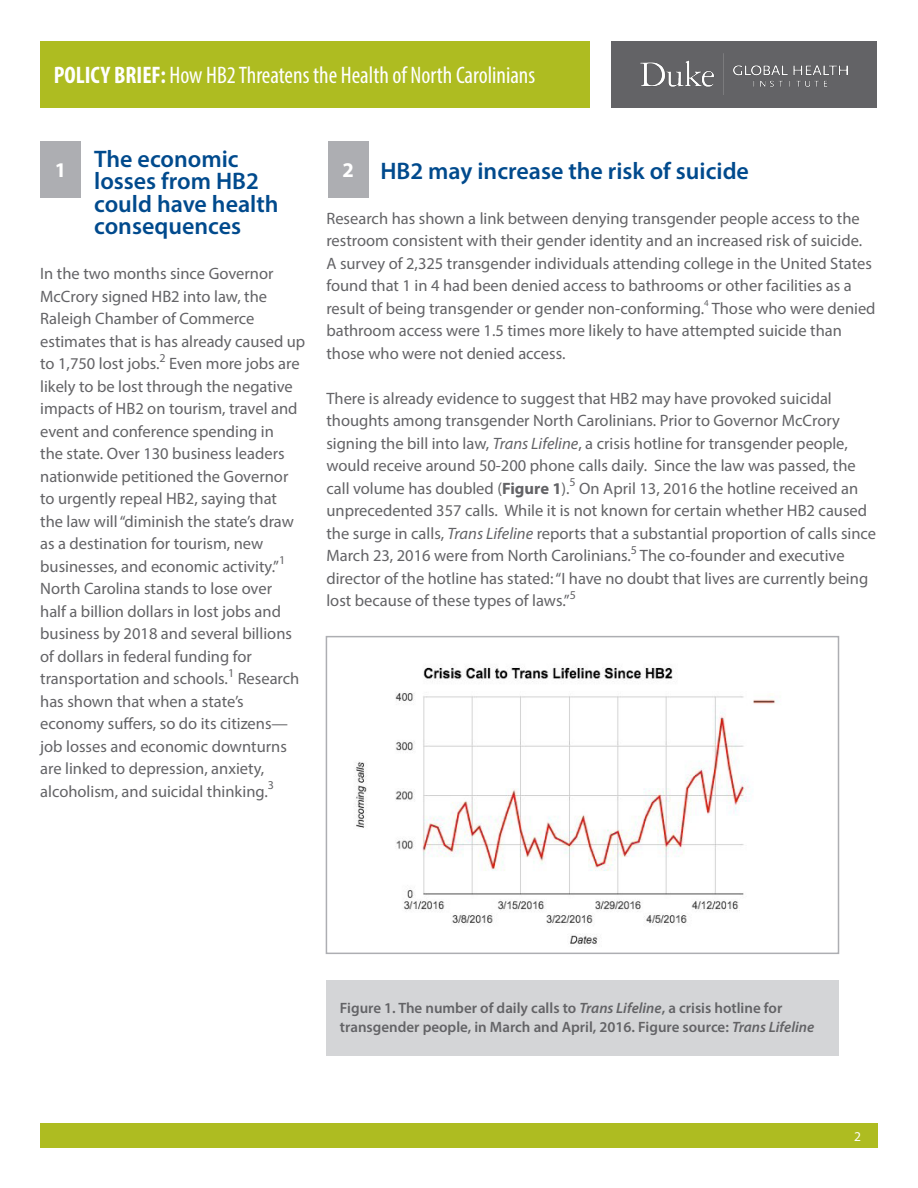
<style>
.page{position:relative;width:918px;height:1188px;background:#fff}
.page>*{position:absolute;margin:0;border:0;box-sizing:border-box;transform-origin:0 0}
.Faculty_title{font:600 24px/22.5px "Myriad Pro";color:#004a8d}
.t1{font:condensed 24px "Myriad Pro";color:#fff}
.text{font:700 21px "Myriad Pro";color:#fff}
.Faculty_title-2{font:16.5px/22.5px "Myriad Pro";color:#636366}
.Faculty_title-3{font:600 15px/19.5px "Myriad Pro";color:#636366}
.Faculty_title-4{font:13.5px "Myriad Pro";color:#fff}
.Faculty_title-5{font:12px "Myriad Pro";color:#636366}
.Faculty_title-6{font:9px "Myriad Pro";color:#636366}
.s1{font-weight:700}
.s2{font-style:italic}
</style>
<div class="page">
<div style="left:40px;top:41px;width:550px;height:67px;background:#aebc21"></div>
<div style="left:611px;top:41px;width:266px;height:67px;background:#636366"></div>
<div style="left:40px;top:1123px;width:837px;height:25px;background:#aebc21"></div>
<img style="left:640px;top:54px;width:208px;height:40px">
<div style="left:40px;top:141px;width:41px;height:57px;background:#adaeb2"></div>
<div style="left:328px;top:141px;width:41px;height:57px;background:#adaeb2"></div>
<img style="left:355px;top:665px;width:424px;height:279px">
<div style="left:326px;top:636px;width:513px;height:318px;border:2px solid #adaeb2"></div>
<div style="left:326px;top:981px;width:513px;height:75px;background:#d4d5d7"></div>
<h1 class="t1" style="left:54px;top:61px;width:483px"><span class="s1">POLICY BRIEF:</span> How HB2 Threatens the Health of North Carolinians</h1>
<p class="Faculty_title" style="left:94px;top:147px;width:186px">The economic losses from HB2 could have health consequences</p>
<p class="Faculty_title-2" style="left:40px;top:262px;width:267px">In the two months since Governor<br>McCrory signed HB2 into law, the<br>Raleigh Chamber of Commerce estimates that is has already caused up to 1,750 lost jobs.</p>
<p class="text" style="left:55px;top:157px;width:13px">1</p>
<p class="Faculty_title-5" style="left:160px;top:350px;width:8px">2</p>
<p class="Faculty_title-2" style="left:40px;top:352px;width:261px;text-indent:129px">Even more jobs are likely to be lost through the negative impacts of HB2 on tourism, travel and event and conference spending in the state. Over 130 business leaders nationwide petitioned the Governor to urgently repeal HB2, saying that the law will “diminish the state’s draw as a destination for tourism, new businesses, and economic activity.”</p>
<p class="Faculty_title-5" style="left:279px;top:553px;width:8px">1</p>
<p class="Faculty_title-2" style="left:40px;top:577px;width:253px">North Carolina stands to lose over half a billion dollars in lost jobs and business by 2018 and several billions of dollars in federal funding for transportation and schools.</p>
<p class="Faculty_title-5" style="left:228px;top:665px;width:8px">1</p>
<p class="Faculty_title-2" style="left:40px;top:667px;width:261px;text-indent:197px">Research has shown that when a state’s economy suffers, so do its citizens— job losses and economic downturns are linked to depression, anxiety, alcoholism, and suicidal thinking.</p>
<p class="Faculty_title-5" style="left:268px;top:778px;width:8px">3</p>
<p class="text" style="left:343px;top:157px;width:13px">2</p>
<p class="Faculty_title" style="left:380px;top:159px;width:370px">HB2 may increase the risk of suicide</p>
<p class="Faculty_title-2" style="left:326px;top:206px;width:547px">Research has shown a link between denying transgender people access to the restroom consistent with their gender identity and an increased risk of suicide.<br>A survey of 2,325 transgender individuals attending college in the United States found that 1 in 4 had been denied access to bathrooms or other facilities as a result of being transgender or gender non-conforming.</p>
<p class="Faculty_title-6" style="left:704px;top:297px;width:6px">4</p>
<p class="Faculty_title-2" style="left:326px;top:296px;width:551px;text-indent:385px">Those who were denied bathroom access were 1.5 times more likely to have attempted suicide than those who were not denied access.</p>
<p class="Faculty_title-2" style="left:326px;top:386px;width:531px">There is already evidence to suggest that HB2 may have provoked suicidal thoughts among transgender North Carolinians. Prior to Governor McCrory signing the bill into law, <span class="s2">Trans Lifeline</span>, a crisis hotline for transgender people, would receive around 50-200 phone calls daily. Since the law was passed, the call volume has doubled (<span class="s1">Figure 1</span>).</p>
<p class="Faculty_title-5" style="left:570px;top:475px;width:8px">5</p>
<p class="Faculty_title-2" style="left:326px;top:476px;width:551px;text-indent:253px">On April 13, 2016 the hotline received an unprecedented 357 calls. While it is not known for certain whether HB2 caused the surge in calls, <span class="s2">Trans Lifeline</span> reports that a substantial proportion of calls since March 23, 2016 were from North Carolinians.</p>
<p class="Faculty_title-5" style="left:631px;top:542px;width:8px">5</p>
<p class="Faculty_title-2" style="left:326px;top:544px;width:543px;text-indent:314px">The co-founder and executive director of the hotline has stated: “I have no doubt that lives are currently being lost because of these types of laws.”</p>
<p class="Faculty_title-5" style="left:570px;top:587px;width:8px">5</p>
<p class="Faculty_title-3" style="left:340px;top:997px;width:476px">Figure 1. The number of daily calls to <span class="s2">Trans Lifeline</span>, a crisis hotline for transgender people, in March and April, 2016. Figure source: <span class="s2">Trans Lifeline</span></p>
<p class="Faculty_title-4" style="left:854px;top:1128px;width:8px">2</p>
</div>
